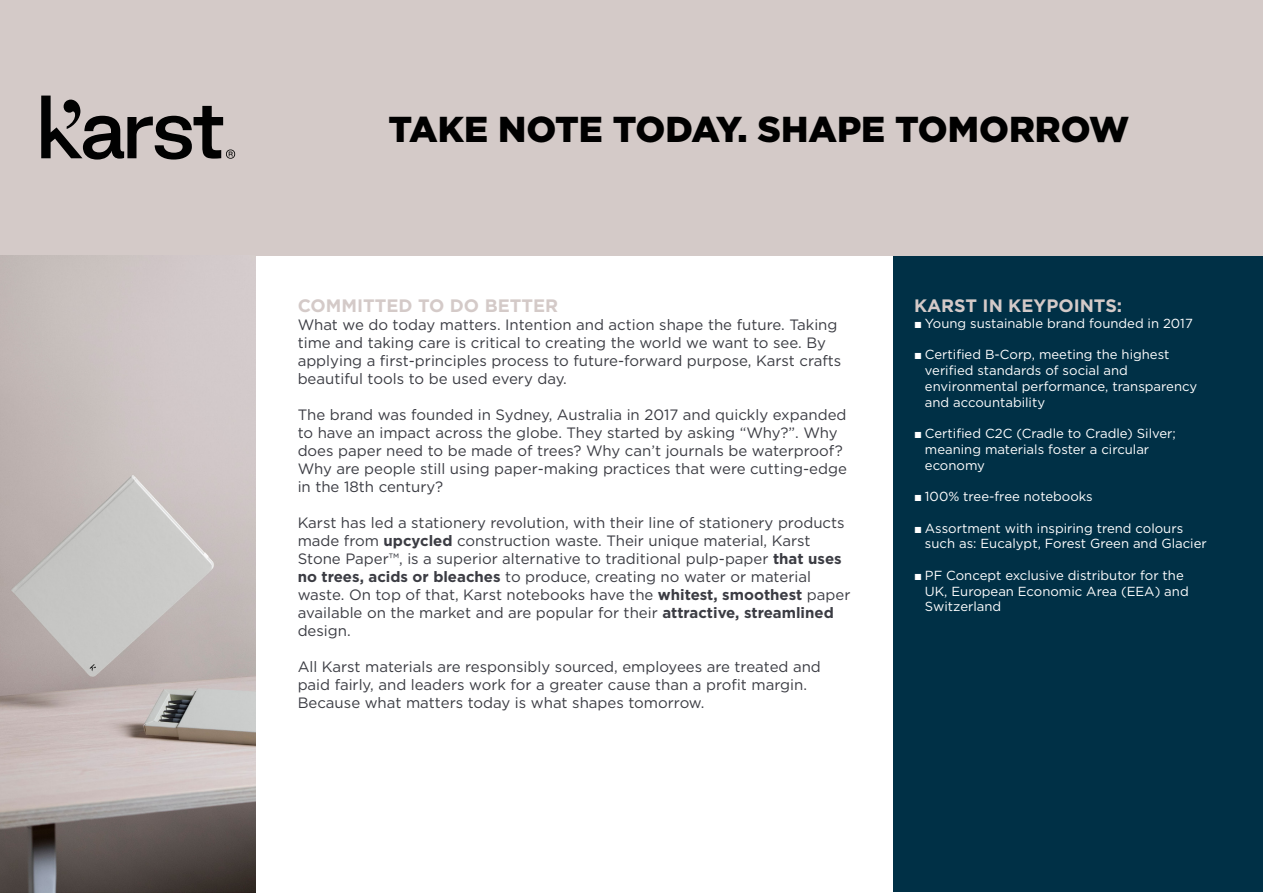
<style>
.page{position:relative;width:1263px;height:893px;background:#fff}
.page>*{position:absolute;margin:0;border:0;box-sizing:border-box;transform-origin:0 0}
.t1{font:900 36px "Gotham";color:#000}
.t2{font:700 18px "Gotham";color:#d4cac8}
.t3{font:15px/18px "Gotham";color:#3b3c43}
.t4{font:13.2px/15.8px "Gotham";color:#fff}
.s1{font-weight:700}
.s2{font-family:"Arial"}
</style>
<div class="page">
<div style="left:0;top:0;width:255px;height:255px;background:#d4cac8"></div>
<div style="left:893px;top:255px;width:370px;height:636px;background:#003046"></div>
<svg style="left:41px;top:96px;width:194px;height:64px"></svg>
<img style="left:0;top:255px;width:255px;height:638px">
<div style="left:255px;top:0;width:1008px;height:255px;background:#d4cac8"></div>
<h1 class="t1" style="left:389px;top:104px;width:742px">TAKE NOTE TODAY. SHAPE TOMORROW</h1>
<p class="t2" style="left:298px;top:294px;width:262px">COMMITTED TO DO BETTER</p>
<p class="t3" style="left:298px;top:315px;width:545px">What we do today matters. Intention and action shape the future. Taking time and taking care is critical to creating the world we want to see. By applying a first-principles process to future-forward purpose, Karst crafts beautiful tools to be used every day.</p>
<p class="t3" style="left:298px;top:405px;width:551px">The brand was founded in Sydney, Australia in 2017 and quickly expanded to have an impact across the globe. They started by asking “Why?”. Why does paper need to be made of trees? Why can’t journals be waterproof?<br>Why are people still using paper-making practices that were cutting-edge in the 18th century?</p>
<p class="t3" style="left:298px;top:513px;width:554px">Karst has led a stationery revolution, with their line of stationery products made from <span class="s1">upcycled</span> construction waste. Their unique material, Karst Stone Paper™️, is a superior alternative to traditional pulp-paper <span class="s1">that uses no trees, acids or bleaches</span> to produce, creating no water or material waste. On top of that, Karst notebooks have the <span class="s1">whitest, smoothest</span> paper available on the market and are popular for their <span class="s1">attractive, streamlined </span>design.</p>
<p class="t3" style="left:298px;top:657px;width:525px">All Karst materials are responsibly sourced, employees are treated and paid fairly, and leaders work for a greater cause than a profit margin.<br>Because what matters today is what shapes tomorrow.</p>
<p class="t2" style="left:914px;top:294px;width:209px">KARST IN KEYPOINTS:</p>
<p class="t4" style="left:914px;top:315px;width:280px"><span class="s2">■</span> Young sustainable brand founded in 2017</p>
<p class="t4" style="left:925px;top:346px;width:274px;text-indent:-11px"><span class="s2">■</span> Certified B-Corp, meeting the highest verified standards of social and environmental performance, transparency and accountability</p>
<p class="t4" style="left:925px;top:425px;width:253px;text-indent:-11px"><span class="s2">■</span> Certified C2C (Cradle to Cradle) Silver; meaning materials foster a circular economy</p>
<p class="t4" style="left:914px;top:488px;width:180px"><span class="s2">■</span> 100% tree-free notebooks</p>
<p class="t4" style="left:925px;top:520px;width:283px;text-indent:-11px"><span class="s2">■</span> Assortment with inspiring trend colours such as: Eucalypt, Forest Green and Glacier</p>
<p class="t4" style="left:925px;top:567px;width:265px;text-indent:-11px"><span class="s2">■</span> PF Concept exclusive distributor for the<br>UK, European Economic Area (EEA) and<br>Switzerland</p>
</div>
